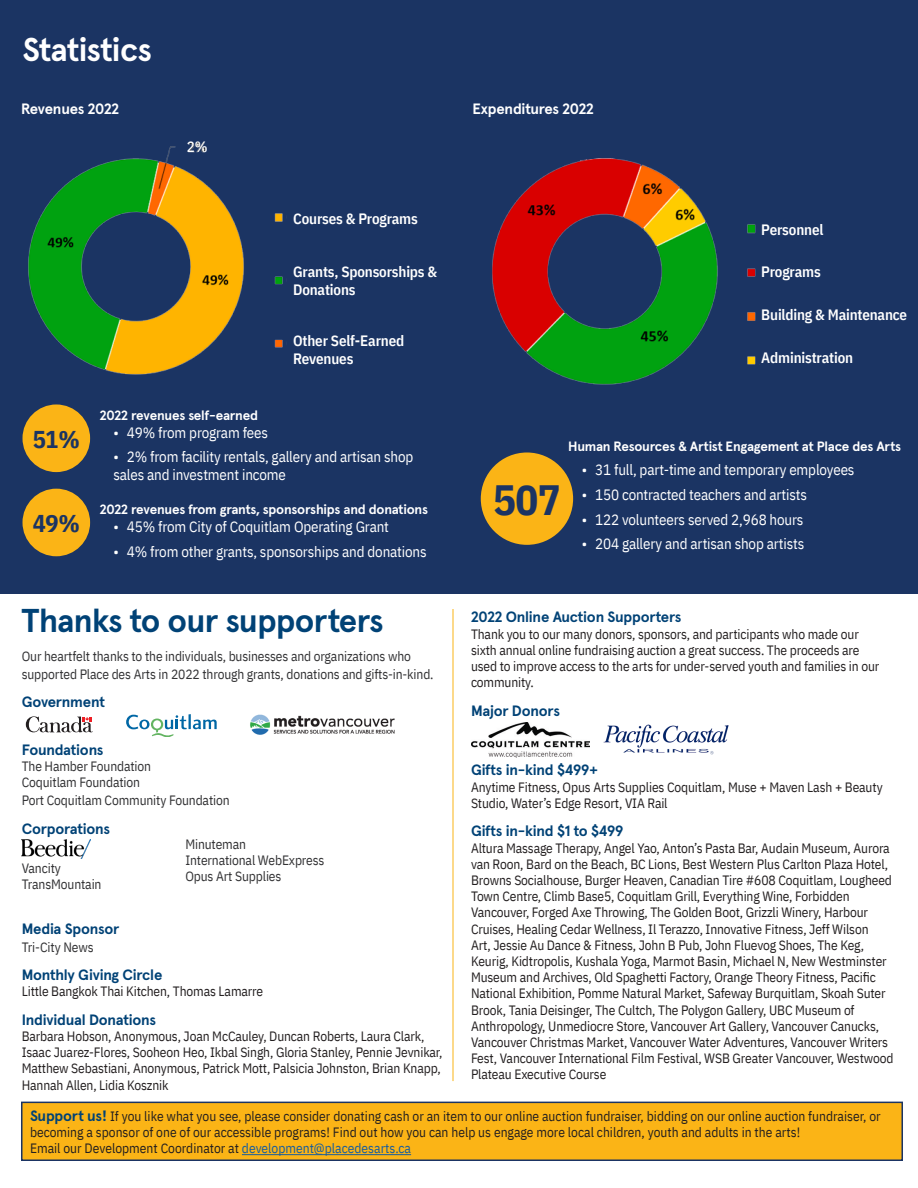
<style>
.page{position:relative;width:918px;height:1188px;background:#fff}
.page>*{position:absolute;margin:0;border:0;box-sizing:border-box;transform-origin:0 0}
.body{font:700 42.3px "IBM Plex Sans Cond";color:#1b3463}
.Section_Heading{font:700 33px "Apercu";letter-spacing:-.02em;color:#004276}
.Section_Heading-2{font:700 33px "Apercu";letter-spacing:-.02em;color:#fff}
.body-2{font:700 24.3px "IBM Plex Sans Cond";color:#1b3463}
.t1{font:15px/18px "IBM Plex Sans Cond";letter-spacing:-.01em;color:#fff}
.Class_Name{font:700 15px "Apercu";letter-spacing:-.015em;color:#004276}
.body-3{font:600 15px/18px "IBM Plex Sans Cond";letter-spacing:-.01em;color:#fff}
.Class_Name-2{font:700 15px "Apercu";letter-spacing:-.015em;color:#fff}
.body-4{font:500 15px "IBM Plex Sans Cond";color:#fff}
.body-5{font:13.5px/16.2px "IBM Plex Sans Cond";letter-spacing:-.01em;color:#231f20}
.Class_Name-3{font:13.5px/16.2px "IBM Plex Sans Cond";color:#231f20}
.body-6{font:13.5px/16.2px "IBM Plex Sans Cond";letter-spacing:-.01em;color:#323234}
.Class_Name-4{font:700 13.5px "Apercu";letter-spacing:-.02em;color:#fff}
.s1{font-family:"Apercu";font-weight:700;font-size:15px;color:#004276}
.s2{color:#175d9e}
</style>
<div class="page">
<div style="left:0;top:0;width:918px;height:594px;background:#1b3463"></div>
<hr style="left:453px;top:609px;width:1px;height:472px;background:#fbb416">
<div style="left:21px;top:1102px;width:882px;height:59px;background:#fbb416;border:2px solid #1b3463"></div>
<img style="left:28px;top:142px;width:255px;height:233px">
<img style="left:22px;top:840px;width:69px;height:19px">
<div style="left:22px;top:404px;width:68px;height:68px;background:#fbb416;border-radius:50%"></div>
<div style="left:22px;top:489px;width:68px;height:67px;background:#fbb416;border-radius:50%"></div>
<div style="left:481px;top:452px;width:92px;height:93px;background:#fbb416;border-radius:50%"></div>
<img style="left:492px;top:158px;width:264px;height:227px">
<svg style="left:26px;top:716px;width:67px;height:16px"></svg>
<svg style="left:126px;top:714px;width:91px;height:23px"></svg>
<img style="left:250px;top:714px;width:145px;height:21px">
<img style="left:471px;top:722px;width:119px;height:36px">
<img style="left:603px;top:724px;width:126px;height:31px">
<hr style="left:242px;top:1154px;width:169px;height:1px;background:#175d9e">
<p class="Section_Heading-2" style="left:23px;top:23px;width:131px">Statistics</p>
<p class="Class_Name-2" style="left:21px;top:97px;width:100px">Revenues 2022</p>
<p class="Class_Name-2" style="left:472px;top:97px;width:123px">Expenditures 2022</p>
<p class="body-4" style="left:187px;top:135px;width:22px">2%</p>
<p class="body-3" style="left:293px;top:209px;width:126px">Courses &amp; Programs</p>
<p class="body-3" style="left:293px;top:261px;width:146px">Grants, Sponsorships &amp;<br>Donations</p>
<p class="body-3" style="left:293px;top:331px;width:113px">Other Self-Earned<br>Revenues</p>
<p class="body-3" style="left:761px;top:219px;width:64px">Personnel</p>
<p class="body-3" style="left:761px;top:262px;width:61px">Programs</p>
<p class="body-3" style="left:761px;top:305px;width:147px">Building &amp; Maintenance</p>
<p class="body-3" style="left:761px;top:347px;width:93px">Administration</p>
<p class="Class_Name-4" style="left:100px;top:404px;width:160px">2022 revenues self-earned</p>
<p class="t1" style="left:113px;top:422px;width:156px">• 49% from program fees</p>
<p class="t1" style="left:113px;top:447px;width:302px">• 2% from facility rentals, gallery and artisan shop sales and investment income</p>
<p class="Class_Name-4" style="left:100px;top:499px;width:330px">2022 revenues from grants, sponsorships and donations</p>
<p class="t1" style="left:113px;top:517px;width:277px">• 45% from City of Coquitlam Operating Grant</p>
<p class="t1" style="left:113px;top:541px;width:315px">• 4% from other grants, sponsorships and donations</p>
<p class="body-2" style="left:33px;top:420px;width:49px">51%</p>
<p class="Class_Name-4" style="left:568px;top:436px;width:335px">Human Resources &amp; Artist Engagement at Place des Arts</p>
<p class="t1" style="left:582px;top:460px;width:274px">• 31 full, part-time and temporary employees</p>
<p class="t1" style="left:582px;top:484px;width:227px">• 150 contracted teachers and artists</p>
<p class="t1" style="left:582px;top:509px;width:223px">• 122 volunteers served 2,968 hours</p>
<p class="t1" style="left:582px;top:534px;width:224px">• 204 gallery and artisan shop artists</p>
<p class="body" style="left:493px;top:467px;width:69px">507</p>
<p class="body-2" style="left:33px;top:504px;width:49px">49%</p>
<p class="Section_Heading" style="left:21px;top:595px;width:364px">Thanks to our supporters</p>
<p class="body-6" style="left:22px;top:646px;width:413px;line-height:18px">Our heartfelt thanks to the individuals, businesses and organizations who supported Place des Arts in 2022 through grants, donations and gifts-in-kind.</p>
<p class="Class_Name" style="left:22px;top:691px;width:85px">Government</p>
<p class="Class_Name" style="left:22px;top:738px;width:83px">Foundations</p>
<p class="body-6" style="left:22px;top:757px;width:131px">The Hamber Foundation<br>Coquitlam Foundation</p>
<p class="body-6" style="left:22px;top:791px;width:209px">Port Coquitlam Community Foundation</p>
<p class="Class_Name" style="left:22px;top:817px;width:90px">Corporations</p>
<p class="body-6" style="left:22px;top:859px;width:81px">Vancity<br>TransMountain</p>
<p class="Class_Name" style="left:22px;top:917px;width:99px">Media Sponsor</p>
<p class="body-6" style="left:22px;top:938px;width:73px">Tri-City News</p>
<p class="Class_Name" style="left:22px;top:963px;width:142px">Monthly Giving Circle</p>
<p class="body-5" style="left:22px;top:982px;width:243px">Little Bangkok Thai Kitchen, Thomas Lamarre</p>
<p class="Class_Name" style="left:22px;top:1008px;width:136px">Individual Donations</p>
<p class="body-5" style="left:22px;top:1027px;width:422px">Barbara Hobson, Anonymous, Joan McCauley, Duncan Roberts, Laura Clark, Isaac Juarez-Flores, Sooheon Heo, Ikbal Singh, Gloria Stanley, Pennie Jevnikar, Matthew Sebastiani, Anonymous, Patrick Mott, Palsicia Johnston, Brian Knapp, Hannah Allen, Lidia Kosznik</p>
<p class="body-6" style="left:185px;top:835px;width:141px">Minuteman<br>International WebExpress<br>Opus Art Supplies</p>
<p class="Class_Name" style="left:471px;top:605px;width:212px">2022 Online Auction Supporters</p>
<p class="body-5" style="left:471px;top:624px;width:410px">Thank you to our many donors, sponsors, and participants who made our sixth annual online fundraising auction a great success. The proceeds are used to improve access to the arts for under-served youth and families in our community.</p>
<p class="Class_Name" style="left:471px;top:699px;width:91px">Major Donors</p>
<p class="Class_Name" style="left:471px;top:759px;width:129px">Gifts in-kind $499+</p>
<p class="body-5" style="left:471px;top:778px;width:413px">Anytime Fitness, Opus Arts Supplies Coquitlam, Muse + Maven Lash + Beauty<br>Studio, Water’s Edge Resort, VIA Rail</p>
<p class="Class_Name" style="left:471px;top:819px;width:154px">Gifts in-kind $1 to $499</p>
<p class="body-5" style="left:471px;top:839px;width:424px">Altura Massage Therapy, Angel Yao, Anton’s Pasta Bar, Audain Museum, Aurora van Roon, Bard on the Beach, BC Lions, Best Western Plus Carlton Plaza Hotel, Browns Socialhouse, Burger Heaven, Canadian Tire #608 Coquitlam, Lougheed Town Centre, Climb Base5, Coquitlam Grill, Everything Wine, Forbidden Vancouver, Forged Axe Throwing, The Golden Boot, Grizzli Winery, Harbour Cruises, Healing Cedar Wellness, Il Terazzo, Innovative Fitness, Jeff Wilson<br>Art, Jessie Au Dance &amp; Fitness, John B Pub, John Fluevog Shoes, The Keg, Keurig, Kidtropolis, Kushala Yoga, Marmot Basin, Michael N, New Westminster Museum and Archives, Old Spaghetti Factory, Orange Theory Fitness, Pacific National Exhibition, Pomme Natural Market, Safeway Burquitlam, Skoah Suter Brook, Tania Deisinger, The Cultch, The Polygon Gallery, UBC Museum of Anthropology, Unmediocre Store, Vancouver Art Gallery, Vancouver Canucks, Vancouver Christmas Market, Vancouver Water Adventures, Vancouver Writers Fest, Vancouver International Film Festival, WSB Greater Vancouver, Westwood Plateau Executive Course</p>
<p class="Class_Name-3" style="left:30px;top:1107px;width:852px"><span class="s1">Support us!</span> If you like what you see, please consider donating cash or an item to our online auction fundraiser, bidding on our online auction fundraiser, or becoming a sponsor of one of our accessible programs! Find out how you can help us engage more local children, youth and adults in the arts!<br>Email our Development Coordinator at <span class="s2">development@placedesarts.ca</span></p>
</div>
